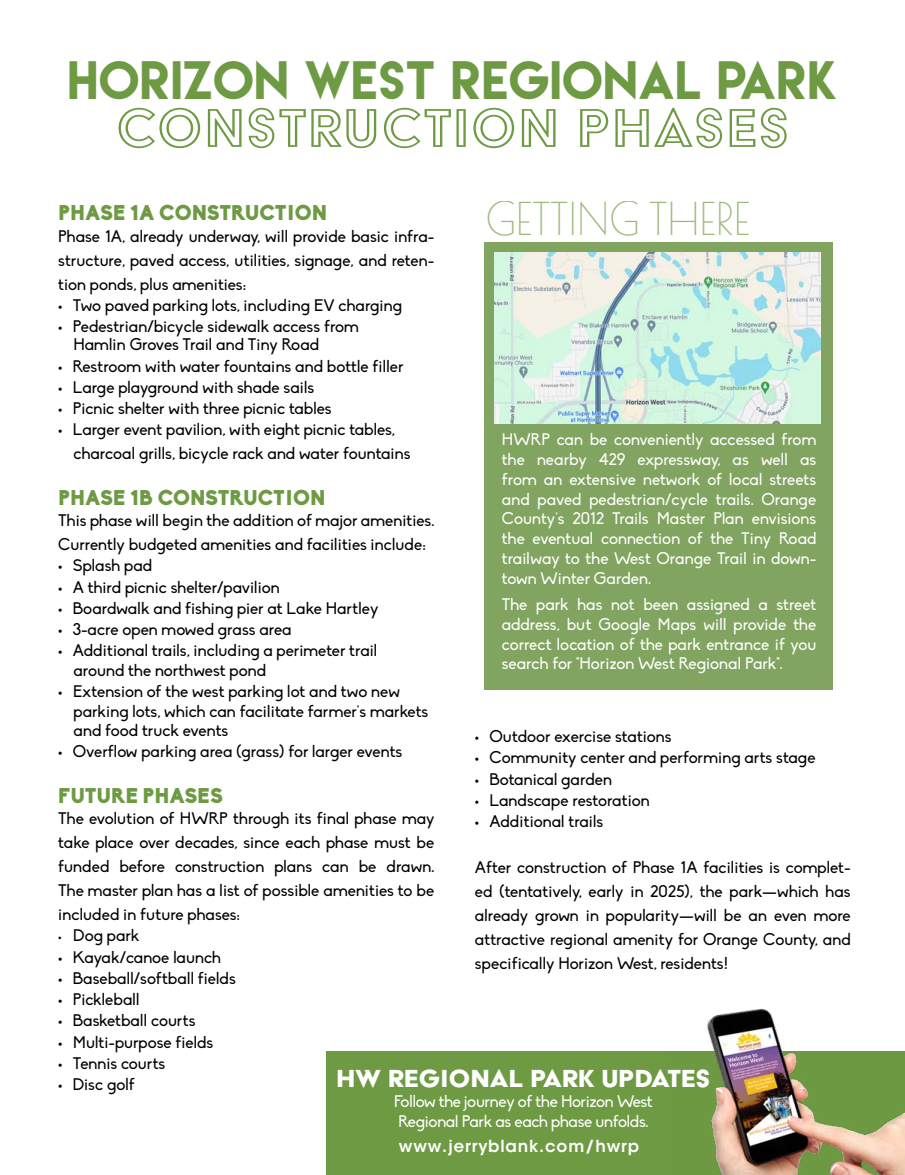
<style>
.page{position:relative;width:905px;height:1175px;background:#fff}
.page>*{position:absolute;margin:0;border:0;box-sizing:border-box;transform-origin:0 0}
.t1{font:63px "Acier BAT Text Outline";letter-spacing:.02em;color:#6e9a43}
.t2{font:48px "Lemon Milk";letter-spacing:.02em;color:#6e9a43}
.t3{font:43.5px "Poiret One";color:#88a85d}
.t4{font:28.5px "Acier BAT Text Solid";color:#fff;scale:1.05 1}
.t5{font:900 21px "Biko";color:#6e9a43}
.t6{font:16.5px/24px "Biko";color:#000}
.t7{font:16.5px/19.8px "Biko";letter-spacing:-.005em;color:#fff;text-align:justify}
.t8{font:600 16.5px "ITC Avant Garde Std";letter-spacing:.05em;color:#fff}
.s1{font-weight:700}
.s2{font-weight:700;font-size:13.5px}
</style>
<div class="page">
<div style="left:326px;top:1051px;width:578px;height:123px;background:#6e9a43"></div>
<img style="left:707px;top:1008px;width:197px;height:166px">
<div style="left:484px;top:242px;width:348px;height:448px;background:#81a460"></div>
<img style="left:494px;top:252px;width:326px;height:171px">
<h2 class="t2" style="left:68px;top:47px;width:770px">HORIZON WEST REGIONAL PARK</h2>
<h1 class="t1" style="left:115px;top:95px;width:676px">CONSTRUCTION PHASES</h1>
<h3 class="t3" style="left:485px;top:187px;width:266px">GETTING THERE</h3>
<p class="t5" style="left:58px;top:200px;width:271px">PHASE 1A CONSTRUCTION</p>
<p class="t6" style="left:58px;top:224px;width:377px;text-align:justify">Phase 1A, already underway, will provide basic infra&shy;structure, paved access, utilities, signage, and reten&shy;tion ponds, plus amenities:</p>
<p class="t6" style="left:58px;top:294px;width:345px"><span class="s1">•</span> Two paved parking lots, including EV charging</p>
<p class="t6" style="left:73px;top:318px;width:287px;line-height:18px;text-indent:-15px"><span class="s1">•</span> Pedestrian/bicycle sidewalk access from<br>Hamlin Groves Trail and Tiny Road</p>
<p class="t6" style="left:58px;top:354px;width:346px"><span class="s1">•</span> Restroom with water fountains and bottle filler</p>
<p class="t6" style="left:58px;top:375px;width:257px"><span class="s1">•</span> Large playground with shade sails</p>
<p class="t6" style="left:58px;top:397px;width:275px"><span class="s1">•</span> Picnic shelter with three picnic tables</p>
<p class="t6" style="left:73px;top:418px;width:339px;text-indent:-15px"><span class="s1">•</span> Larger event pavilion, with eight picnic tables, charcoal grills, bicycle rack and water fountains</p>
<p class="t5" style="left:58px;top:484px;width:269px">PHASE 1B CONSTRUCTION</p>
<p class="t6" style="left:58px;top:508px;width:377px">This phase will begin the addition of major amenities.<br>Currently budgeted amenities and facilities include:</p>
<p class="t6" style="left:58px;top:554px;width:95px"><span class="s1">•</span> Splash pad</p>
<p class="t6" style="left:58px;top:575px;width:223px"><span class="s1">•</span> A third picnic shelter/pavilion</p>
<p class="t6" style="left:58px;top:596px;width:321px"><span class="s1">•</span> Boardwalk and fishing pier at Lake Hartley</p>
<p class="t6" style="left:58px;top:617px;width:235px"><span class="s1">•</span> 3-acre open mowed grass area</p>
<p class="t6" style="left:73px;top:641px;width:305px;line-height:19.5px;text-indent:-15px"><span class="s1">•</span> Additional trails, including a perimeter trail around the northwest pond</p>
<p class="t6" style="left:73px;top:682px;width:356px;line-height:19.5px;text-indent:-15px"><span class="s1">•</span> Extension of the west parking lot and two new parking lots, which can facilitate farmer's markets and food truck events</p>
<p class="t6" style="left:58px;top:740px;width:345px"><span class="s1">•</span> Overflow parking area (grass) for larger events</p>
<p class="t5" style="left:58px;top:782px;width:167px">FUTURE PHASES</p>
<p class="t6" style="left:58px;top:806px;width:377px;text-align:justify">The evolution of HWRP through its final phase may take place over decades, since each phase must be funded before construction plans can be drawn.<br>The master plan has a list of possible amenities to be included in future phases:</p>
<p class="t6" style="left:58px;top:924px;width:83px"><span class="s2">•</span> Dog park</p>
<p class="t6" style="left:58px;top:945px;width:164px"><span class="s1">•</span> Kayak/canoe launch</p>
<p class="t6" style="left:58px;top:966px;width:179px"><span class="s1">•</span> Baseball/softball fields</p>
<p class="t6" style="left:58px;top:987px;width:83px"><span class="s1">•</span> Pickleball</p>
<p class="t6" style="left:58px;top:1009px;width:139px"><span class="s1">•</span> Basketball courts</p>
<p class="t6" style="left:58px;top:1030px;width:157px"><span class="s1">•</span> Multi-purpose fields</p>
<p class="t6" style="left:58px;top:1051px;width:109px"><span class="s1">•</span> Tennis courts</p>
<p class="t6" style="left:58px;top:1073px;width:78px"><span class="s1">•</span> Disc golf</p>
<p class="t7" style="left:502px;top:430px;width:316px">HWRP can be conveniently accessed from the nearby 429 expressway, as well as from an extensive network of local streets and paved pedestrian/cycle trails. Orange County's 2012 Trails Master Plan envisions the eventual connection of the Tiny Road trailway to the West Orange Trail in down&shy;town Winter Garden.</p>
<p class="t7" style="left:502px;top:594px;width:316px">The park has not been assigned a street address, but Google Maps will provide the correct location of the park entrance if you search for "Horizon West Regional Park".</p>
<p class="t6" style="left:475px;top:725px;width:198px"><span class="s1">•</span> Outdoor exercise stations</p>
<p class="t6" style="left:475px;top:746px;width:342px"><span class="s1">•</span> Community center and performing arts stage</p>
<p class="t6" style="left:475px;top:767px;width:139px"><span class="s1">•</span> Botanical garden</p>
<p class="t6" style="left:475px;top:788px;width:176px"><span class="s1">•</span> Landscape restoration</p>
<p class="t6" style="left:475px;top:810px;width:130px"><span class="s1">•</span> Additional trails</p>
<p class="t6" style="left:475px;top:855px;width:377px;text-align:justify">After construction of Phase 1A facilities is complet&shy;ed (tentatively, early in 2025), the park—which has already grown in popularity—will be an even more attractive regional amenity for Orange County, and specifically Horizon West, residents!</p>
<h3 class="t4" style="left:336px;top:1063px;width:358px">HW REGIONAL PARK UPDATES</h3>
<p class="t7" style="left:394px;top:1091px;width:260px">Follow the journey of the Horizon West<br>Regional Park as each phase unfolds.</p>
<p class="t8" style="left:399px;top:1139px;width:242px">www.jerryblank.com/hwrp</p>
</div>
